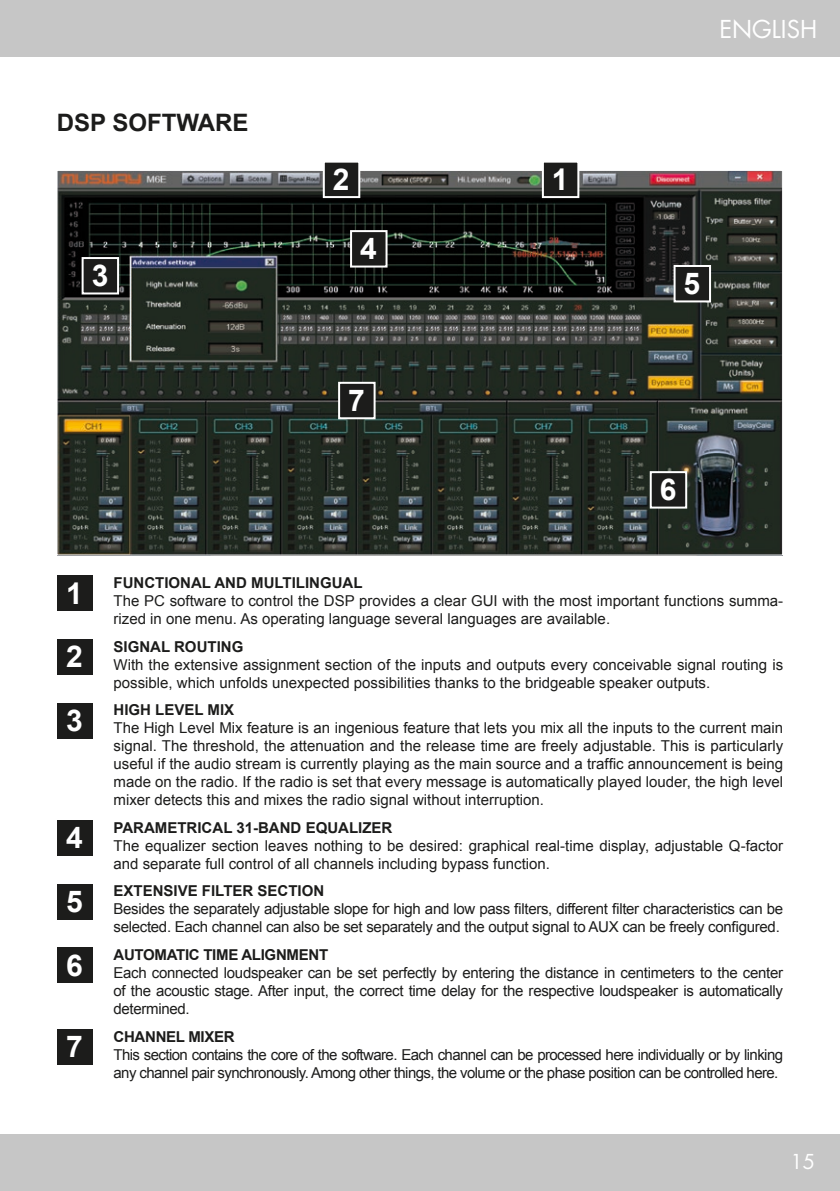
<style>
.page{position:relative;width:840px;height:1191px;background:#fff}
.page>*{position:absolute;margin:0;border:0;box-sizing:border-box;transform-origin:0 0}
.t1{font:700 30px "Arial";color:#fff}
.t2{font:700 24px "Arial";color:#1c1c1b}
.t3{font:24px "Futura";color:#fff}
.t4{font:20px "Futura";color:#fff}
.t5{font:15px/18px "Arial";color:#1c1c1b}
.t6{font:15px/18px "Arial";letter-spacing:-.04em;color:#1c1c1b}
.t7{font:15px/18px "Arial";letter-spacing:-.02em;color:#1c1c1b}
.t8{font:700 15px "Arial";color:#1c1c1b}
.t9{font:700 15px "Arial";letter-spacing:-.02em;color:#1c1c1b}
</style>
<div class="page">
<div style="left:0;top:0;width:839px;height:57px;background:#c6c6c6"></div>
<div style="left:0;top:1134px;width:839px;height:57px;background:#c6c6c6"></div>
<img style="left:59px;top:172px;width:721px;height:381px">
<div style="left:542px;top:162px;width:36px;height:35px;background:#1c1c1b"></div>
<div style="left:541px;top:161px;width:38px;height:37px;border:2px solid #fff"></div>
<div style="left:323px;top:162px;width:36px;height:35px;background:#1c1c1b"></div>
<div style="left:322px;top:161px;width:38px;height:37px;border:2px solid #fff"></div>
<div style="left:83px;top:258px;width:35px;height:35px;background:#1c1c1b"></div>
<div style="left:82px;top:257px;width:37px;height:37px;border:2px solid #fff"></div>
<div style="left:351px;top:231px;width:35px;height:35px;background:#1c1c1b"></div>
<div style="left:350px;top:230px;width:37px;height:37px;border:2px solid #fff"></div>
<div style="left:674px;top:266px;width:35px;height:35px;background:#1c1c1b"></div>
<div style="left:673px;top:265px;width:37px;height:37px;border:2px solid #fff"></div>
<div style="left:650px;top:472px;width:35px;height:35px;background:#1c1c1b"></div>
<div style="left:649px;top:471px;width:37px;height:37px;border:2px solid #fff"></div>
<div style="left:339px;top:383px;width:35px;height:35px;background:#1c1c1b"></div>
<div style="left:338px;top:382px;width:37px;height:37px;border:2px solid #fff"></div>
<div style="left:57px;top:575px;width:35px;height:36px;background:#1c1c1b"></div>
<div style="left:57px;top:639px;width:35px;height:35px;background:#1c1c1b"></div>
<div style="left:57px;top:703px;width:35px;height:35px;background:#1c1c1b"></div>
<div style="left:57px;top:820px;width:35px;height:36px;background:#1c1c1b"></div>
<div style="left:57px;top:884px;width:35px;height:35px;background:#1c1c1b"></div>
<div style="left:57px;top:947px;width:35px;height:36px;background:#1c1c1b"></div>
<div style="left:57px;top:1029px;width:35px;height:35px;background:#1c1c1b"></div>
<h2 class="t2" style="left:57px;top:106px;width:193px">DSP SOFTWARE</h2>
<h1 class="t1" style="left:92px;top:255px;width:18px">3</h1>
<h1 class="t1" style="left:333px;top:159px;width:18px">2</h1>
<h1 class="t1" style="left:551px;top:159px;width:18px">1</h1>
<h1 class="t1" style="left:360px;top:228px;width:18px">4</h1>
<h1 class="t1" style="left:348px;top:380px;width:18px">7</h1>
<h2 class="t3" style="left:719px;top:12px;width:99px">ENGLISH</h2>
<h1 class="t1" style="left:683px;top:263px;width:18px">5</h1>
<h1 class="t1" style="left:659px;top:469px;width:18px">6</h1>
<h1 class="t1" style="left:66px;top:573px;width:18px">1</h1>
<p class="t8" style="left:113px;top:573px;width:250px">FUNCTIONAL AND MULTILINGUAL</p>
<p class="t5" style="left:113px;top:592px;width:670px">The PC software to control the DSP provides a clear GUI with the most important functions summa&shy;rized in one menu. As operating language several languages are available.</p>
<h1 class="t1" style="left:66px;top:636px;width:18px">2</h1>
<p class="t8" style="left:113px;top:636px;width:131px">SIGNAL ROUTING</p>
<p class="t5" style="left:113px;top:655px;width:670px">With the extensive assignment section of the inputs and outputs every conceivable signal routing is possible, which unfolds unexpected possibilities thanks to the bridgeable speaker outputs.</p>
<h1 class="t1" style="left:66px;top:700px;width:18px">3</h1>
<p class="t8" style="left:113px;top:700px;width:122px">HIGH LEVEL MIX</p>
<p class="t5" style="left:113px;top:719px;width:670px;text-align:justify">The High Level Mix feature is an ingenious feature that lets you mix all the inputs to the current main signal. The threshold, the attenuation and the release time are freely adjustable. This is particularly useful if the audio stream is currently playing as the main source and a traffic announcement is being made on the radio. If the radio is set that every message is automatically played louder, the high level mixer detects this and mixes the radio signal without interruption.</p>
<h1 class="t1" style="left:66px;top:817px;width:18px">4</h1>
<p class="t8" style="left:113px;top:817px;width:280px">PARAMETRICAL 31-BAND EQUALIZER</p>
<p class="t5" style="left:113px;top:836px;width:670px">The equalizer section leaves nothing to be desired: graphical real-time display, adjustable Q-factor and separate full control of all channels including bypass function.</p>
<h1 class="t1" style="left:66px;top:881px;width:18px">5</h1>
<p class="t8" style="left:113px;top:881px;width:212px">EXTENSIVE FILTER SECTION</p>
<p class="t7" style="left:113px;top:900px;width:670px">Besides the separately adjustable slope for high and low pass filters, different filter characteristics can be selected. Each channel can also be set separately and the output signal to AUX can be freely configured.</p>
<h1 class="t1" style="left:66px;top:945px;width:18px">6</h1>
<p class="t9" style="left:113px;top:944px;width:216px">AUTOMATIC TIME ALIGNMENT</p>
<p class="t5" style="left:113px;top:963px;width:670px;text-align:justify">Each connected loudspeaker can be set perfectly by entering the distance in centimeters to the center of the acoustic stage. After input, the correct time delay for the respective loudspeaker is automatically determined.</p>
<h1 class="t1" style="left:66px;top:1026px;width:18px">7</h1>
<p class="t9" style="left:113px;top:1026px;width:123px">CHANNEL MIXER</p>
<p class="t6" style="left:113px;top:1045px;width:670px">This section contains the core of the software. Each channel can be processed here individually or by linking any channel pair synchronously. Among other things, the volume or the phase position can be controlled here.</p>
<h3 class="t4" style="left:790px;top:1148px;width:26px">15</h3>
</div>
